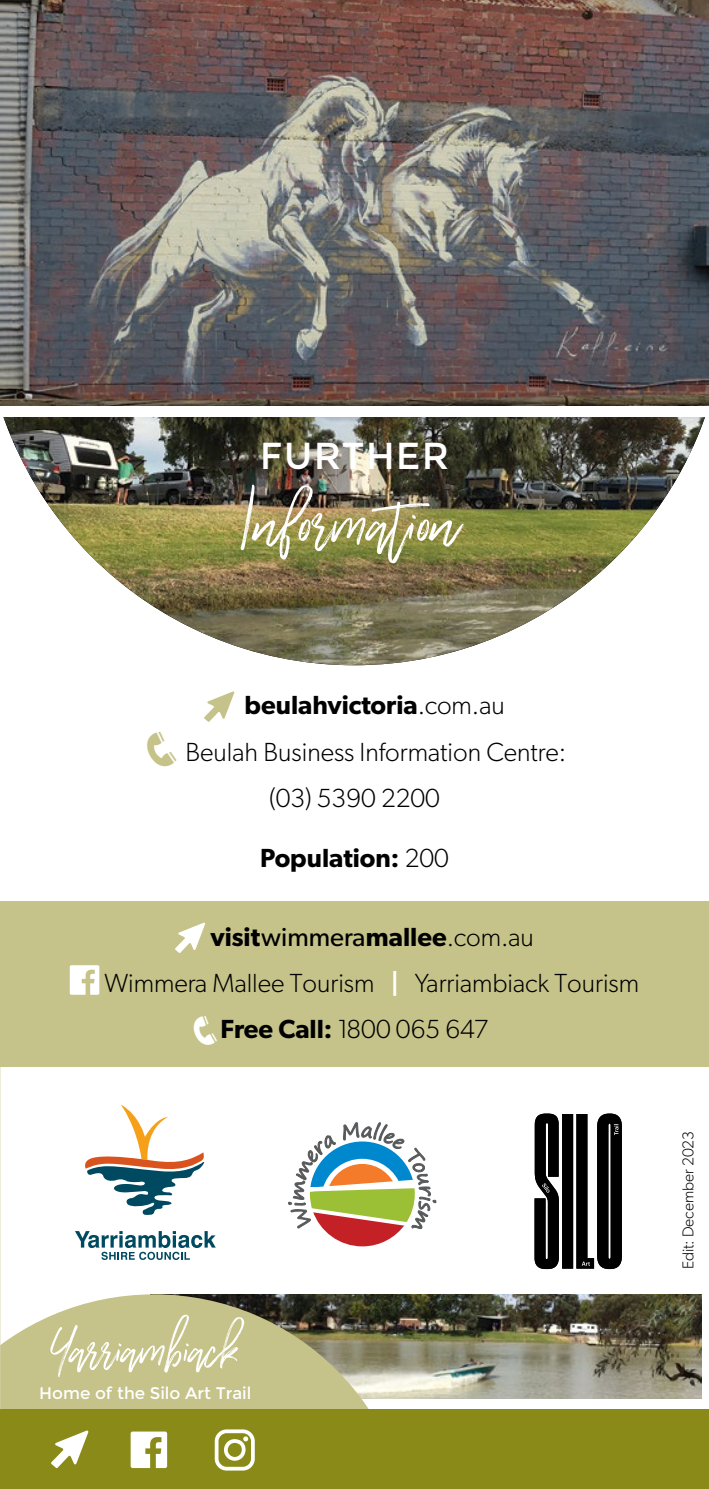
<style>
.page{position:relative;width:709px;height:1489px;background:#fff}
.page>*{position:absolute;margin:0;border:0;box-sizing:border-box;transform-origin:0 0}
.t1{font:115px "Wilderness Typeface";color:#fff}
.t2{font:84.75px "Wilderness Typeface";color:#fff}
.t3{font:37.5px "Montserrat";letter-spacing:.03em;color:#fff}
.t4{font:300 26.25px/46.2px "Gibson";color:#000;text-align:center}
.t5{font:600 26.25px "Gibson";color:#000}
.t6{font:16.75px "Montserrat";color:#fff}
.t7{font:300 15.75px "Gibson";letter-spacing:-.005em;color:#000}
.s1{font-weight:300}
.s2{color:#c5c389}
.s3{font-weight:600}
.s4{font-weight:400}
.s5{font-weight:600;color:#fff}
</style>
<div class="page">
<img style="left:412px;top:1294px;width:290px;height:104px">
<svg style="left:0;top:1294px;width:412px;height:115px;background:#b1af83"></svg>
<div style="left:0;top:1409px;width:709px;height:79px;background:#898a17"></div>
<div style="left:0;top:901px;width:709px;height:166px;background:#c5c389"></div>
<img style="left:0;top:0;width:709px;height:406px">
<img style="left:3px;top:417px;width:702px;height:248px">
<svg style="left:131px;top:1431px;width:36px;height:36px"></svg>
<svg style="left:51px;top:1430px;width:38px;height:37px"></svg>
<svg style="left:204px;top:691px;width:30px;height:31px"></svg>
<svg style="left:175px;top:922px;width:30px;height:31px"></svg>
<svg style="left:70px;top:965px;width:29px;height:29px"></svg>
<svg style="left:215px;top:1429px;width:40px;height:41px"></svg>
<svg style="left:534px;top:1113px;width:88px;height:155px"></svg>
<svg style="left:85px;top:1104px;width:120px;height:111px"></svg>
<svg style="left:75px;top:1231px;width:141px;height:28px"></svg>
<svg style="left:288px;top:1122px;width:148px;height:124px"></svg>
<h3 class="t3" style="left:260px;top:433px;width:190px">FURTHER</h3>
<h1 class="t1" style="left:242px;top:468px;width:220px">Information</h1>
<p class="t5" style="left:245px;top:689px;width:262px">beulahvictoria<span class="s1">.com.au</span></p>
<p class="t4" style="left:143px;top:728px;width:425px"><span class="s2">❑</span>Beulah Business Information Centre: (03) 5390 2200</p>
<p class="t5" style="left:260px;top:842px;width:190px">Population: <span class="s1">200</span></p>
<p class="t4" style="left:105px;top:913px;width:536px"><span class="s3">visit</span><span class="s4">wimmera</span><span class="s3">mallee</span>.com.au<br>Wimmera Mallee Tourism <span class="s5">|</span> Yarriambiack Tourism</p>
<p class="t4" style="left:220px;top:1005px;width:270px"><span class="s3">Free Call:</span> 1800 065 647</p>
<h2 class="t2" style="left:51px;top:1308px;width:189px">Yarriambiack</h2>
<p class="t6" style="left:39px;top:1383px;width:214px">Home of the Silo Art Trail</p>
<p class="t7" style="left:678px;top:1268px;width:140px;rotate:-90deg">Edit: December 2023</p>
</div>
